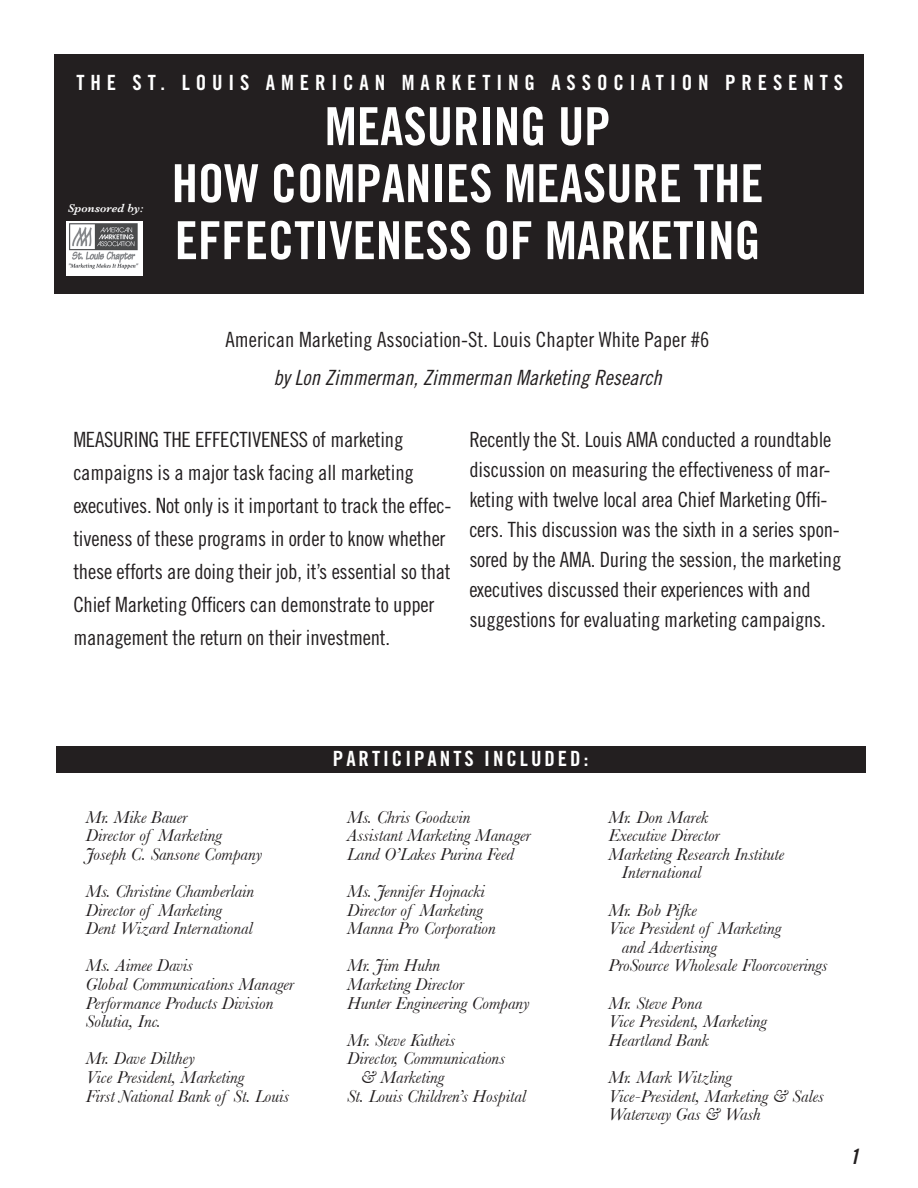
<style>
.page{position:relative;width:918px;height:1188px;background:#fff}
.page>*{position:absolute;margin:0;border:0;box-sizing:border-box;transform-origin:0 0}
.t1{font:52.5px/57px "Trade Gothic Bold Cond Twenty";color:#fff;text-align:center}
.t2{font:21px/33px "Trade Gothic Cond Eighteen";letter-spacing:-.01em;color:#231f20}
.t3{font:21px "Trade Gothic Bold Cond Twenty";letter-spacing:.28em;color:#fff}
.t4{font:21px "Trade Gothic Cond Eighteen Obl";color:#231f20}
.t5{font:21px "Trade Gothic Bold Cond Twenty";letter-spacing:.14em;color:#fff}
.t6{font:21px "Trade Gothic Bold Cond Twenty Obl";color:#231f20}
.t7{font:italic 18px/18.6px "Baskerville";color:#231f20}
.t8{font:italic 600 12px "Baskerville";color:#fff}
</style>
<div class="page">
<div style="left:54px;top:54px;width:810px;height:240px;background:#231f20"></div>
<img style="left:67px;top:222px;width:76px;height:53px">
<div style="left:56px;top:746px;width:810px;height:27px;background:#231f20"></div>
<p class="t3" style="left:76px;top:69px;width:768px">THE ST. LOUIS AMERICAN MARKETING ASSOCIATION PRESENTS</p>
<h1 class="t1" style="left:172px;top:98px;width:593px">MEASURING UP<br>HOW COMPANIES MEASURE THE<br>EFFECTIVENESS OF MARKETING</h1>
<p class="t8" style="left:68px;top:201px;width:77px">Sponsored by:</p>
<p class="t2" style="left:226px;top:323px;width:485px">American Marketing Association-St. Louis Chapter White Paper #6</p>
<p class="t4" style="left:273px;top:365px;width:390px">by Lon Zimmerman, Zimmerman Marketing Research</p>
<p class="t2" style="left:73px;top:422px;width:380px">Measuring the effectiveness of marketing campaigns is a major task facing all marketing executives. Not only is it important to track the effec&shy;tiveness of these programs in order to know whether these efforts are doing their job, it’s essential so that Chief Marketing Officers can demonstrate to upper management the return on their investment.</p>
<p class="t2" style="left:469px;top:424px;width:374px;line-height:30px">Recently the St. Louis AMA conducted a roundtable discussion on measuring the effectiveness of mar&shy;keting with twelve local area Chief Marketing Offi&shy;cers. This discussion was the sixth in a series spon&shy;sored by the AMA. During the session, the marketing executives discussed their experiences with and suggestions for evaluating marketing campaigns.</p>
<p class="t7" style="left:86px;top:807px;width:178px">Mr. Mike Bauer<br>Director of Marketing<br>Joseph C. Sansone Company</p>
<p class="t7" style="left:86px;top:882px;width:170px">Ms. Christine Chamberlain<br>Director of Marketing<br>Dent Wizard International</p>
<p class="t7" style="left:86px;top:956px;width:210px">Ms. Aimee Davis<br>Global Communications Manager<br>Performance Products Division<br>Solutia, Inc.</p>
<p class="t7" style="left:86px;top:1049px;width:205px">Mr. Dave Dilthey<br>Vice President, Marketing<br>First National Bank of St. Louis</p>
<p class="t5" style="left:333px;top:746px;width:257px">PARTICIPANTS INCLUDED:</p>
<p class="t7" style="left:347px;top:807px;width:185px">Ms. Chris Goodwin<br>Assistant Marketing Manager<br>Land O’Lakes Purina Feed</p>
<p class="t7" style="left:347px;top:882px;width:150px">Ms. Jennifer Hojnacki<br>Director of Marketing<br>Manna Pro Corporation</p>
<p class="t7" style="left:347px;top:956px;width:184px">Mr. Jim Huhn<br>Marketing Director<br>Hunter Engineering Company</p>
<p class="t7" style="left:347px;top:1031px;width:110px">Mr. Steve Kutheis</p>
<p class="t7" style="left:347px;top:1049px;width:159px">Director, Communications</p>
<p class="t7" style="left:361px;top:1068px;width:85px">&amp; Marketing</p>
<p class="t7" style="left:347px;top:1086px;width:181px">St. Louis Children’s Hospital</p>
<p class="t7" style="left:608px;top:807px;width:101px">Mr. Don Marek</p>
<p class="t7" style="left:608px;top:826px;width:113px">Executive Director</p>
<p class="t7" style="left:608px;top:845px;width:177px">Marketing Research Institute</p>
<p class="t7" style="left:622px;top:863px;width:81px">International</p>
<p class="t7" style="left:608px;top:900px;width:90px">Mr. Bob Pifke</p>
<p class="t7" style="left:608px;top:919px;width:174px">Vice President of Marketing</p>
<p class="t7" style="left:622px;top:938px;width:96px">and Advertising</p>
<p class="t7" style="left:608px;top:956px;width:221px">ProSource Wholesale Floorcoverings</p>
<p class="t7" style="left:608px;top:993px;width:160px">Mr. Steve Pona<br>Vice President, Marketing<br>Heartland Bank</p>
<p class="t7" style="left:608px;top:1068px;width:217px">Mr. Mark Witzling<br>Vice-President, Marketing &amp; Sales<br>Waterway Gas &amp; Wash</p>
<p class="t6" style="left:850px;top:1144px;width:11px">1</p>
</div>
